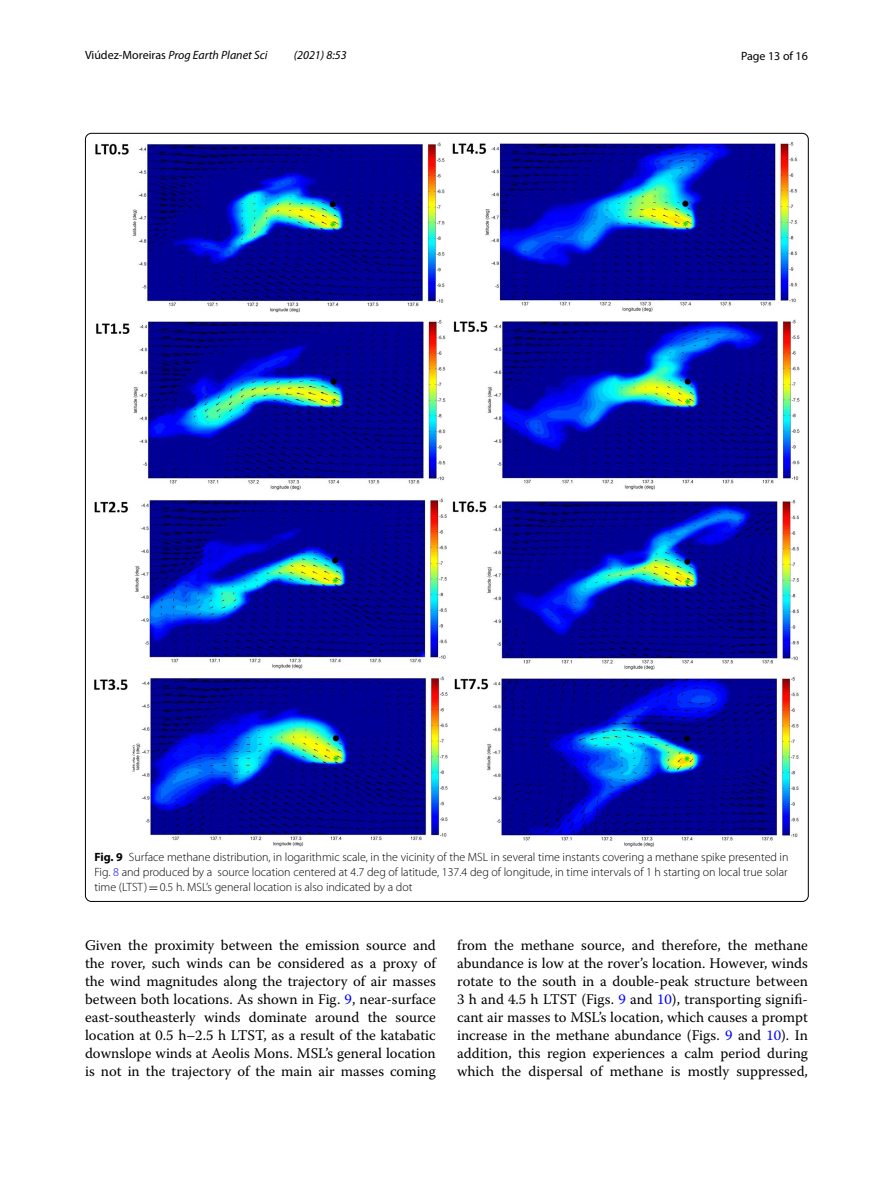
<style>
.page{position:relative;width:893px;height:1187px;background:#fff}
.page>*{position:absolute;margin:0;border:0;box-sizing:border-box;transform-origin:0 0}
.t1{font:14.7px/18px "Warnock Pro";color:#000;text-align:justify}
.t2{font:300 12px/15px "Myriad Pro";color:#000;text-align:justify}
.t3{font:italic 12px "Myriad Pro";color:#000}
.t4{font:12px "Myriad Pro";color:#000}
.s1{font-style:normal}
.s2{font-weight:700}
.s3{color:#00f}
.s4{font-family:"MTSY";font-weight:400}
</style>
<div class="page">
<img style="left:94px;top:142px;width:706px;height:704px">
<p class="t3" style="left:85px;top:48px;width:184px"><span class="s1">Viúdez‑Moreiras</span> Prog Earth Planet Sci</p>
<p class="t3" style="left:294px;top:48px;width:54px">(2021) 8:53</p>
<p class="t4" style="left:741px;top:48px;width:68px">Page 13 of 16</p>
<p class="t2" style="left:94px;top:849px;width:696px"><span class="s2">Fig. 9</span> Surface methane distribution, in logarithmic scale, in the vicinity of the MSL in several time instants covering a methane spike presented in Fig. <span class="s3">8</span> and produced by a source location centered at 4.7 deg of latitude, 137.4 deg of longitude, in time intervals of 1 h starting on local true solar time (LTST)<span class="s4">=</span>0.5 h. MSL’s general location is also indicated by a dot</p>
<p class="t1" style="left:85px;top:935px;width:352px">Given the proximity between the emission source and the rover, such winds can be considered as a proxy of the wind magnitudes along the trajectory of air masses between both locations. As shown in Fig. <span class="s3">9</span>, near-surface east-southeasterly winds dominate around the source location at 0.5 h–2.5 h LTST, as a result of the katabatic downslope winds at Aeolis Mons. MSL’s general location is not in the trajectory of the main air masses coming</p>
<p class="t1" style="left:457px;top:935px;width:352px">from the methane source, and therefore, the methane abundance is low at the rover’s location. However, winds rotate to the south in a double-peak structure between 3 h and 4.5 h LTST (Figs. <span class="s3">9</span> and <span class="s3">10</span>), transporting signifi&shy;cant air masses to MSL’s location, which causes a prompt increase in the methane abundance (Figs. <span class="s3">9</span> and <span class="s3">10</span>). In addition, this region experiences a calm period during which the dispersal of methane is mostly suppressed,</p>
</div>
